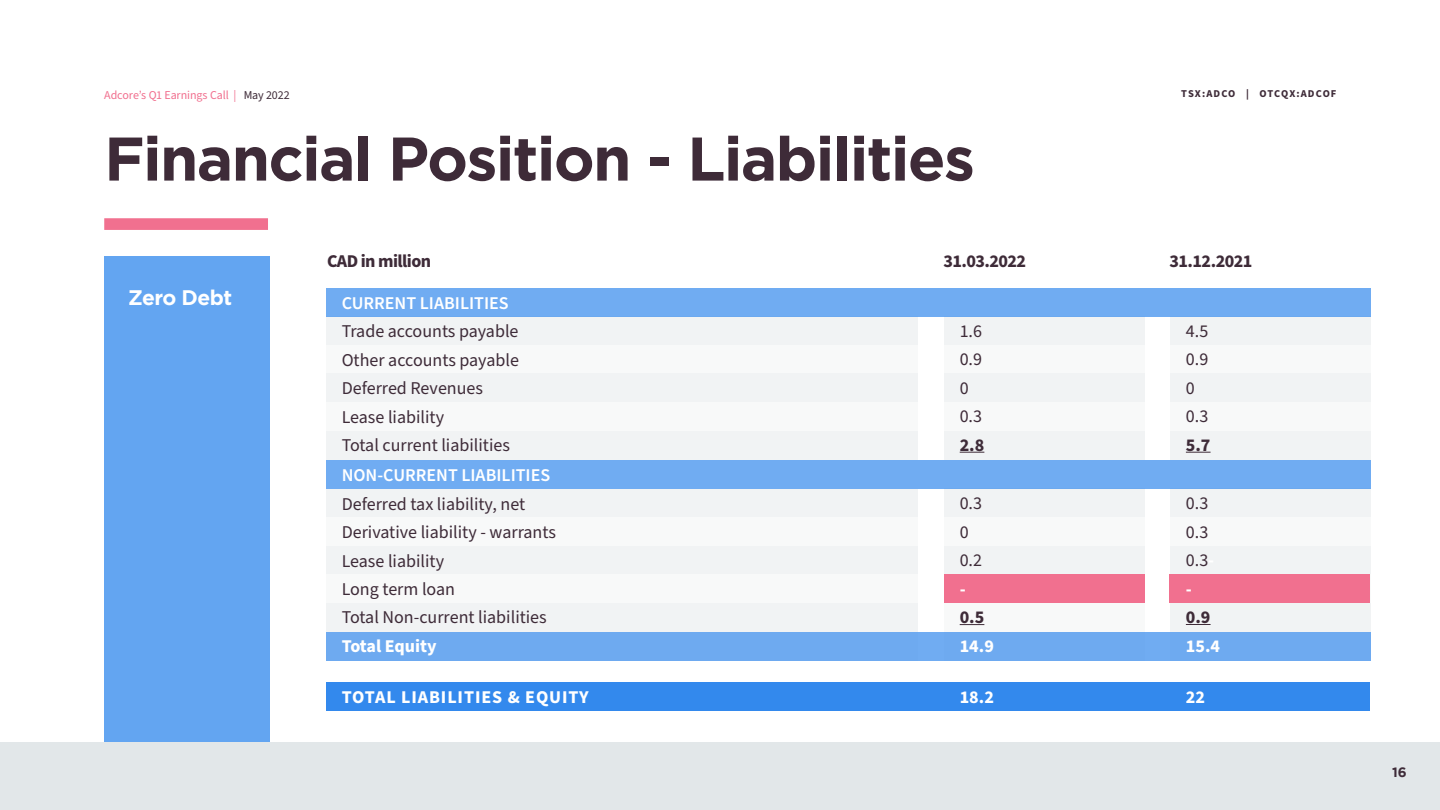
<style>
.page{position:relative;width:1440px;height:810px;background:#fff}
.page>*{position:absolute;margin:0;border:0;box-sizing:border-box;transform-origin:0 0}
.t1{font:700 61.5px "Homepage Baukasten";letter-spacing:-.025em;color:#3e2b38}
.t2{font:700 21px "Homepage Baukasten";letter-spacing:-.025em;color:#fff}
.t3{font:18px/28.5px "Source Sans Pro";color:#3e2b38}
.t4{font:700 18px "Source Sans Pro";letter-spacing:-.03em;color:#3e2b38}
.t5{font:600 18px "Source Sans Pro";color:#fff}
.t6{font:700 18px "Source Sans Pro";letter-spacing:.05em;color:#fff}
.t7{font:700 18px "Source Sans Pro";letter-spacing:.025em;color:#fff}
.t8{font:700 18px "Source Sans Pro";color:#fff}
.t9{font:700 13.5px "Homepage Baukasten";color:#3e2b38}
.t10{font:12px "Source Sans Pro";letter-spacing:-.01em;color:#f1708f}
.t11{font:700 10.5px "Source Sans Pro";letter-spacing:.095em;color:#3e2b38}
.s1{color:#3e2b38}
.s2{font-weight:700;color:#fff}
</style>
<div class="page">
<div style="left:104px;top:218px;width:164px;height:12px;background:#f1708f"></div>
<div style="left:327px;top:316px;width:591px;height:29px;background:#f1f3f4"></div>
<div style="left:327px;top:489px;width:591px;height:28px;background:#f1f3f4"></div>
<div style="left:327px;top:345px;width:591px;height:29px;background:#f8f9f9"></div>
<div style="left:327px;top:517px;width:591px;height:29px;background:#f8f9f9"></div>
<div style="left:327px;top:374px;width:591px;height:28px;background:#f1f3f4"></div>
<div style="left:327px;top:431px;width:591px;height:29px;background:#f1f3f4"></div>
<div style="left:327px;top:546px;width:591px;height:29px;background:#f1f3f4"></div>
<div style="left:327px;top:604px;width:591px;height:28px;background:#f1f3f4"></div>
<div style="left:327px;top:402px;width:591px;height:29px;background:#f8f9f9"></div>
<div style="left:327px;top:575px;width:591px;height:28px;background:#f8f9f9"></div>
<div style="left:944px;top:316px;width:200px;height:29px;background:#f1f3f4"></div>
<div style="left:944px;top:489px;width:200px;height:28px;background:#f1f3f4"></div>
<div style="left:1170px;top:316px;width:201px;height:29px;background:#f1f3f4"></div>
<div style="left:1170px;top:489px;width:201px;height:28px;background:#f1f3f4"></div>
<div style="left:944px;top:345px;width:200px;height:28px;background:#f8f9f9"></div>
<div style="left:944px;top:517px;width:200px;height:29px;background:#f8f9f9"></div>
<div style="left:944px;top:603px;width:200px;height:29px;background:#f8f9f9"></div>
<div style="left:1170px;top:345px;width:201px;height:28px;background:#f8f9f9"></div>
<div style="left:1170px;top:517px;width:201px;height:29px;background:#f8f9f9"></div>
<div style="left:944px;top:373px;width:200px;height:29px;background:#f1f3f4"></div>
<div style="left:944px;top:431px;width:200px;height:29px;background:#f1f3f4"></div>
<div style="left:944px;top:546px;width:200px;height:28px;background:#f1f3f4"></div>
<div style="left:1170px;top:373px;width:201px;height:29px;background:#f1f3f4"></div>
<div style="left:1170px;top:431px;width:201px;height:29px;background:#f1f3f4"></div>
<div style="left:1170px;top:546px;width:201px;height:28px;background:#f1f3f4"></div>
<div style="left:1170px;top:603px;width:201px;height:29px;background:#f1f3f4"></div>
<div style="left:944px;top:402px;width:200px;height:29px;background:#f8f9f9"></div>
<div style="left:944px;top:574px;width:200px;height:29px;background:#f1708f"></div>
<div style="left:1170px;top:402px;width:201px;height:29px;background:#f8f9f9"></div>
<svg style="left:1170px;top:602px;width:200px;height:1px"></svg>
<div style="left:327px;top:288px;width:1044px;height:28px;background:#70acf2"></div>
<div style="left:1169px;top:574px;width:201px;height:28px;background:#f1708f"></div>
<div style="left:327px;top:460px;width:1044px;height:29px;background:#70acf2"></div>
<div style="left:327px;top:632px;width:1044px;height:29px;background:#6eaaf0"></div>
<svg style="left:960px;top:452px;width:24px;height:1px"></svg>
<svg style="left:960px;top:624px;width:24px;height:1px"></svg>
<svg style="left:1186px;top:452px;width:25px;height:1px"></svg>
<svg style="left:1186px;top:624px;width:25px;height:1px"></svg>
<div style="left:0;top:742px;width:1440px;height:68px;background:#e2e7e9"></div>
<div style="left:104px;top:256px;width:166px;height:486px;background:#63a5f1"></div>
<div style="left:327px;top:682px;width:1043px;height:29px;background:#3389ed"></div>
<p class="t10" style="left:104px;top:87px;width:187px">Adcore’s Q1 Earnings Call | <span class="s1">May 2022</span></p>
<h1 class="t1" style="left:104px;top:123px;width:872px">Financial Position - Liabilities</h1>
<p class="t11" style="left:1181px;top:87px;width:157px">TSX:ADCO | OTCQX:ADCOF</p>
<p class="t2" style="left:128px;top:285px;width:105px">Zero Debt</p>
<p class="t4" style="left:327px;top:248px;width:106px">CAD in million</p>
<p class="t5" style="left:342px;top:291px;width:169px">CURRENT LIABILITIES</p>
<p class="t3" style="left:342px;top:318px;width:179px">Trade accounts payable<br>Other accounts payable<br>Deferred Revenues<br>Lease liability<br>Total current liabilities</p>
<p class="t5" style="left:342px;top:463px;width:210px">NON-CURRENT LIABILITIES</p>
<p class="t3" style="left:342px;top:490px;width:216px">Deferred tax liability, net<br>Derivative liability - warrants<br>Lease liability<br>Long term loan<br>Total Non-current liabilities</p>
<p class="t8" style="left:342px;top:634px;width:97px">Total Equity</p>
<p class="t4" style="left:943px;top:248px;width:84px">31.03.2022</p>
<p class="t4" style="left:1170px;top:248px;width:84px">31.12.2021</p>
<p class="t3" style="left:960px;top:317px;width:24px">1.6<br>0.9<br>0<br>0.3</p>
<p class="t4" style="left:960px;top:433px;width:26px">2.8</p>
<p class="t3" style="left:960px;top:490px;width:24px">0.3<br>0<br>0.2</p>
<p class="t7" style="left:960px;top:577px;width:8px">-</p>
<p class="t4" style="left:960px;top:605px;width:26px">0.5</p>
<p class="t7" style="left:960px;top:633px;width:36px">14.9</p>
<p class="t3" style="left:1186px;top:317px;width:24px">4.5<br>0.9<br>0<br>0.3</p>
<p class="t4" style="left:1186px;top:433px;width:26px">5.7</p>
<p class="t3" style="left:1186px;top:489px;width:30px">0.3<br>0.3<br>0.3<span class="s2">- -</span></p>
<p class="t4" style="left:1186px;top:605px;width:26px">0.9</p>
<p class="t7" style="left:1186px;top:633px;width:36px">15.4</p>
<p class="t6" style="left:342px;top:685px;width:249px">TOTAL LIABILITIES &amp; EQUITY</p>
<p class="t7" style="left:960px;top:685px;width:36px">18.2</p>
<p class="t7" style="left:1186px;top:685px;width:21px">22</p>
<p class="t9" style="left:1392px;top:765px;width:16px">16</p>
</div>
